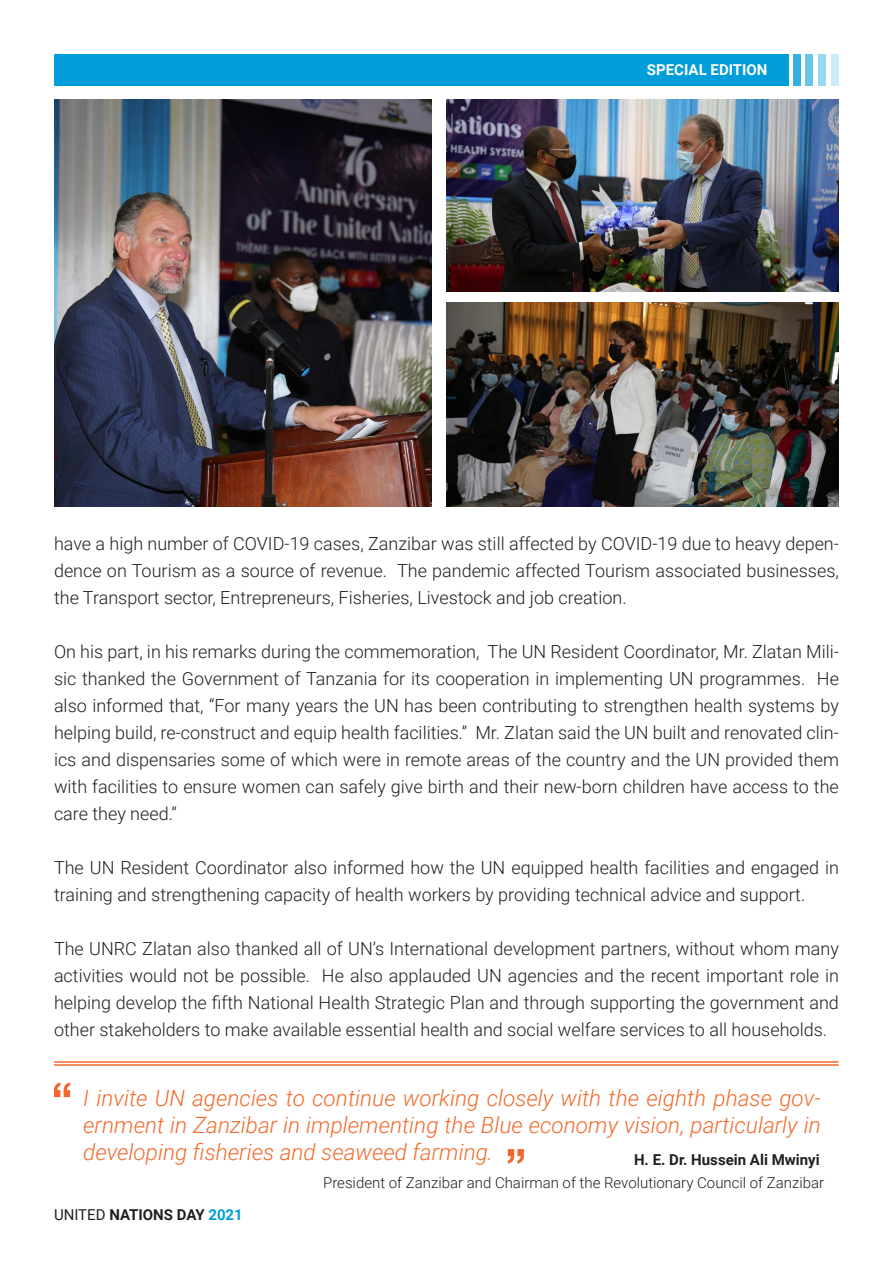
<style>
.page{position:relative;width:893px;height:1263px;background:#fff}
.page>*{position:absolute;margin:0;border:0;box-sizing:border-box;transform-origin:0 0}
.t1{font:italic 300 22.5px/27px "Roboto";color:#f26b2c;text-align:justify}
.t2{font:300 18px/27px "Roboto";color:#231f20;text-align:justify}
.t3{font:300 15px "Roboto";color:#231f20}
.t4{font:700 15px "Roboto";color:#231f20}
.t5{font:700 15px "Roboto";color:#fff}
.s1{font-weight:400}
.s2{color:#009ddb}
</style>
<div class="page">
<div style="left:54px;top:54px;width:734px;height:31px;background:#009ddb"></div>
<div style="left:794px;top:54px;width:7px;height:31px;background:#34b1e3"></div>
<div style="left:806px;top:54px;width:7px;height:31px;background:#66c5e8"></div>
<div style="left:818px;top:54px;width:7px;height:31px;background:#98d9f2"></div>
<div style="left:832px;top:54px;width:7px;height:31px;background:#cbebf7"></div>
<img style="left:54px;top:100px;width:378px;height:406px">
<img style="left:446px;top:100px;width:393px;height:191px">
<img style="left:446px;top:303px;width:393px;height:203px">
<hr style="left:54px;top:1061px;width:785px;height:2px;background:#f2682c">
<hr style="left:54px;top:1064px;width:785px;height:2px;background:#f2682c">
<svg style="left:54px;top:1082px;width:16px;height:15px"></svg>
<svg style="left:508px;top:1149px;width:16px;height:14px"></svg>
<p class="t5" style="left:647px;top:59px;width:122px">SPECIAL EDITION</p>
<p class="t2" style="left:54px;top:529px;width:786px">have a high number of COVID-19 cases, Zanzibar was still affected by COVID-19 due to heavy depen&shy;dence on Tourism as a source of revenue. The pandemic affected Tourism associated businesses, the Transport sector, Entrepreneurs, Fisheries, Livestock and job creation.</p>
<p class="t2" style="left:54px;top:637px;width:786px">On his part, in his remarks during the commemoration, The UN Resident Coordinator, Mr. Zlatan Mili&shy;sic thanked the Government of Tanzania for its cooperation in implementing UN programmes. He also informed that, “For many years the UN has been contributing to strengthen health systems by helping build, re-construct and equip health facilities.” Mr. Zlatan said the UN built and renovated clin&shy;ics and dispensaries some of which were in remote areas of the country and the UN provided them with facilities to ensure women can safely give birth and their new-born children have access to the care they need.”</p>
<p class="t2" style="left:54px;top:853px;width:786px">The UN Resident Coordinator also informed how the UN equipped health facilities and engaged in training and strengthening capacity of health workers by providing technical advice and support.</p>
<p class="t2" style="left:54px;top:934px;width:786px">The UNRC Zlatan also thanked all of UN’s International development partners, without whom many activities would not be possible. He also applauded UN agencies and the recent important role in helping develop the fifth National Health Strategic Plan and through supporting the government and other stakeholders to make available essential health and social welfare services to all households.</p>
<p class="t1" style="left:83px;top:1083px;width:739px">I invite UN agencies to continue working closely with the eighth phase gov&shy;ernment in Zanzibar in implementing the Blue economy vision, particularly in developing fisheries and seaweed farming.</p>
<p class="t4" style="left:634px;top:1149px;width:187px">H. E. Dr. Hussein Ali Mwinyi</p>
<p class="t3" style="left:323px;top:1172px;width:503px">President of Zanzibar and Chairman of the Revolutionary Council of Zanzibar</p>
<p class="t4" style="left:54px;top:1204px;width:190px"><span class="s1">UNITED</span> NATIONS DAY <span class="s2">2021</span></p>
</div>
